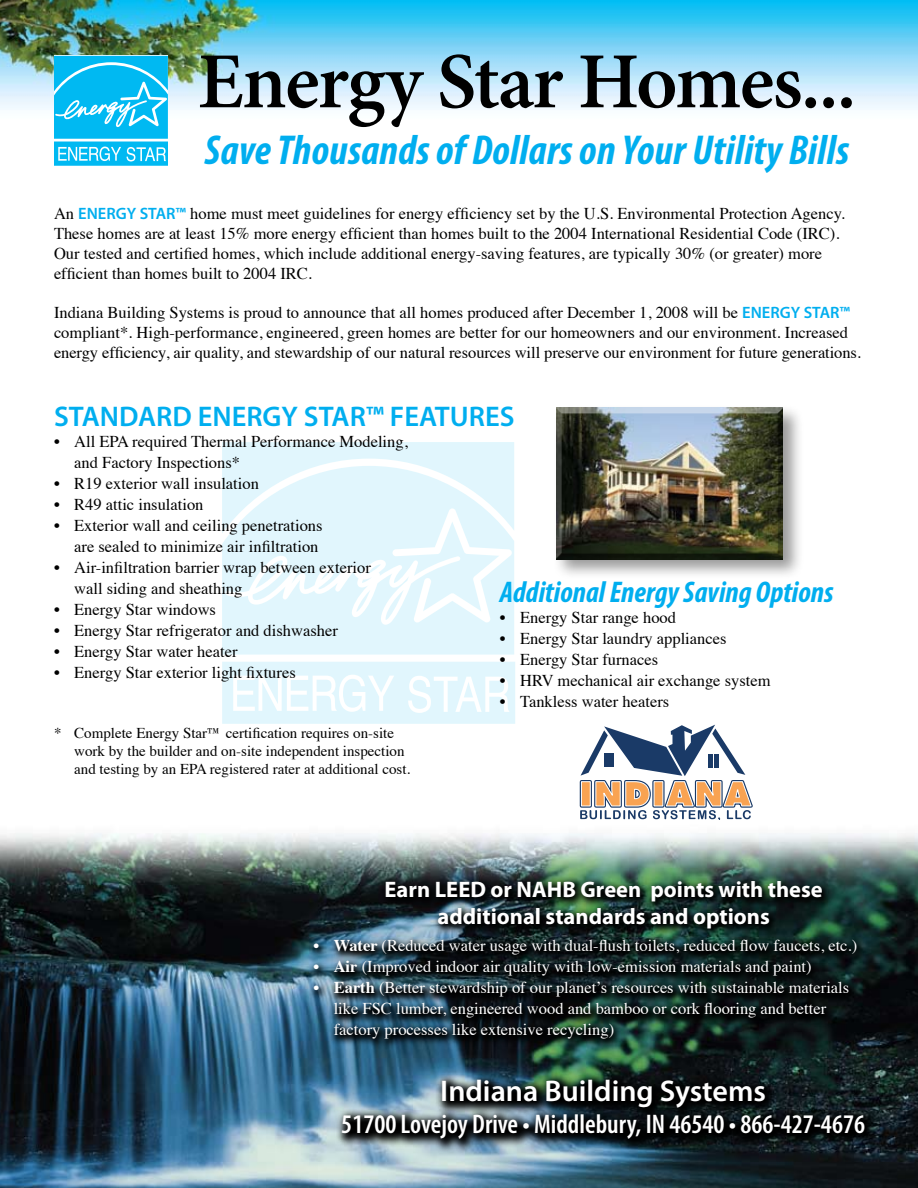
<style>
.page{position:relative;width:918px;height:1188px;background:#fff}
.page>*{position:absolute;margin:0;border:0;box-sizing:border-box;transform-origin:0 0}
.t1{font:600 79.5px "Minion Pro";letter-spacing:-.02em;color:#000}
.t2{font:italic 700 condensed 42px "Myriad Pro";letter-spacing:.005em;color:#00aeef}
.t3{font:italic 700 condensed 30px "Myriad Pro";color:#00aeef}
.t4{font:600 30px "Myriad Pro";color:#fff}
.t5{font:600 28.5px "Myriad Pro";color:#00aeef}
.t6{font:600 condensed 27px "Myriad Pro";color:#fff}
.t7{font:700 22.5px/27px "Myriad Pro";color:#fff;text-align:center}
.t8{font:16.5px/19.8px "Times";color:#000}
.t9{font:16.5px/21px "Times";color:#fff}
.t10{font:15px/18px "Times";color:#000}
.s1{font-family:"Myriad Pro";font-weight:600;color:#00aeef}
.s2{font-weight:700}
</style>
<div class="page">
<svg style="left:222px;top:442px;width:292px;height:213px;background:#e3f6fd"></svg>
<svg style="left:225px;top:508px;width:287px;height:117px"></svg>
<svg style="left:222px;top:662px;width:293px;height:62px"></svg>
<img style="left:0;top:0;width:918px;height:110px">
<img style="left:0;top:833px;width:918px;height:355px">
<svg style="left:54px;top:56px;width:114px;height:110px;background:#2bc4f4"></svg>
<div style="left:552px;top:404px;width:251px;height:175px;background:#000;opacity:.4"></div>
<div style="left:550px;top:404px;width:239px;height:161px;background:#000;opacity:.75"></div>
<img style="left:334px;top:1070px;width:544px;height:82px">
<img style="left:307px;top:875px;width:559px;height:174px">
<svg style="left:579px;top:725px;width:174px;height:95px"></svg>
<h1 class="t1" style="left:198px;top:27px;width:660px">Energy Star Homes...</h1>
<h2 class="t2" style="left:204px;top:124px;width:647px">Save Thousands of Dollars on Your Utility Bills</h2>
<p class="t8" style="left:54px;top:202px;width:793px">An <span class="s1">ENERGY STAR™</span> home must meet guidelines for energy efficiency set by the U.S. Environmental Protection Agency.<br>These homes are at least 15% more energy efficient than homes built to the 2004 International Residential Code (IRC).<br>Our tested and certified homes, which include additional energy-saving features, are typically 30% (or greater) more efficient than homes built to 2004 IRC.</p>
<p class="t8" style="left:54px;top:301px;width:809px">Indiana Building Systems is proud to announce that all homes produced after December 1, 2008 will be <span class="s1">ENERGY STAR™ </span>compliant*. High-performance, engineered, green homes are better for our homeowners and our environment. Increased energy efficiency, air quality, and stewardship of our natural resources will preserve our environment for future generations.</p>
<h3 class="t5" style="left:54px;top:398px;width:462px">STANDARD ENERGY STAR™ FEATURES</h3>
<p class="t8" style="left:74px;top:430px;width:335px;line-height:21px;text-indent:-20px">• All EPA required Thermal Performance Modeling, and Factory Inspections*</p>
<p class="t8" style="left:54px;top:472px;width:206px">• R19 exterior wall insulation</p>
<p class="t8" style="left:54px;top:493px;width:151px">• R49 attic insulation</p>
<p class="t8" style="left:54px;top:514px;width:270px;line-height:21px;text-align:right">• Exterior wall and ceiling penetrations are sealed to minimize air infiltration</p>
<p class="t8" style="left:74px;top:556px;width:298px;line-height:21px;text-indent:-20px">• Air-infiltration barrier wrap between exterior wall siding and sheathing</p>
<p class="t8" style="left:54px;top:598px;width:164px">• Energy Star windows</p>
<p class="t8" style="left:54px;top:619px;width:285px">• Energy Star refrigerator and dishwasher</p>
<p class="t8" style="left:54px;top:640px;width:185px">• Energy Star water heater</p>
<p class="t8" style="left:54px;top:661px;width:243px">• Energy Star exterior light fixtures</p>
<h3 class="t3" style="left:500px;top:573px;width:335px">Additional Energy Saving Options</h3>
<p class="t8" style="left:500px;top:606px;width:178px">• Energy Star range hood</p>
<p class="t8" style="left:500px;top:627px;width:228px">• Energy Star laundry appliances</p>
<p class="t8" style="left:500px;top:648px;width:160px">• Energy Star furnaces</p>
<p class="t8" style="left:500px;top:669px;width:272px">• HRV mechanical air exchange system</p>
<p class="t8" style="left:500px;top:690px;width:171px">• Tankless water heaters</p>
<p class="t10" style="left:74px;top:723px;width:338px;text-indent:-20px">* Complete Energy Star™ certification requires on-site work by the builder and on-site independent inspection and testing by an EPA registered rater at additional cost.</p>
<h3 class="t7" style="left:385px;top:876px;width:440px">Earn LEED or NAHB Green points with these additional standards and options</h3>
<p class="t9" style="left:314px;top:934px;width:545px"><span class="s2">• Water</span> (Reduced water usage with dual-flush toilets, reduced flow faucets, etc.)</p>
<p class="t9" style="left:314px;top:955px;width:500px"><span class="s2">• Air</span> (Improved indoor air quality with low-emission materials and paint)</p>
<p class="t9" style="left:334px;top:976px;width:517px;text-indent:-20px"><span class="s2">• Earth</span> (Better stewardship of our planet’s resources with sustainable materials like FSC lumber, engineered wood and bamboo or cork flooring and better factory processes like extensive recycling)</p>
<h3 class="t4" style="left:440px;top:1072px;width:327px">Indiana Building Systems</h3>
<h3 class="t6" style="left:341px;top:1108px;width:525px">51700 Lovejoy Drive • Middlebury, IN 46540 • 866-427-4676</h3>
</div>
